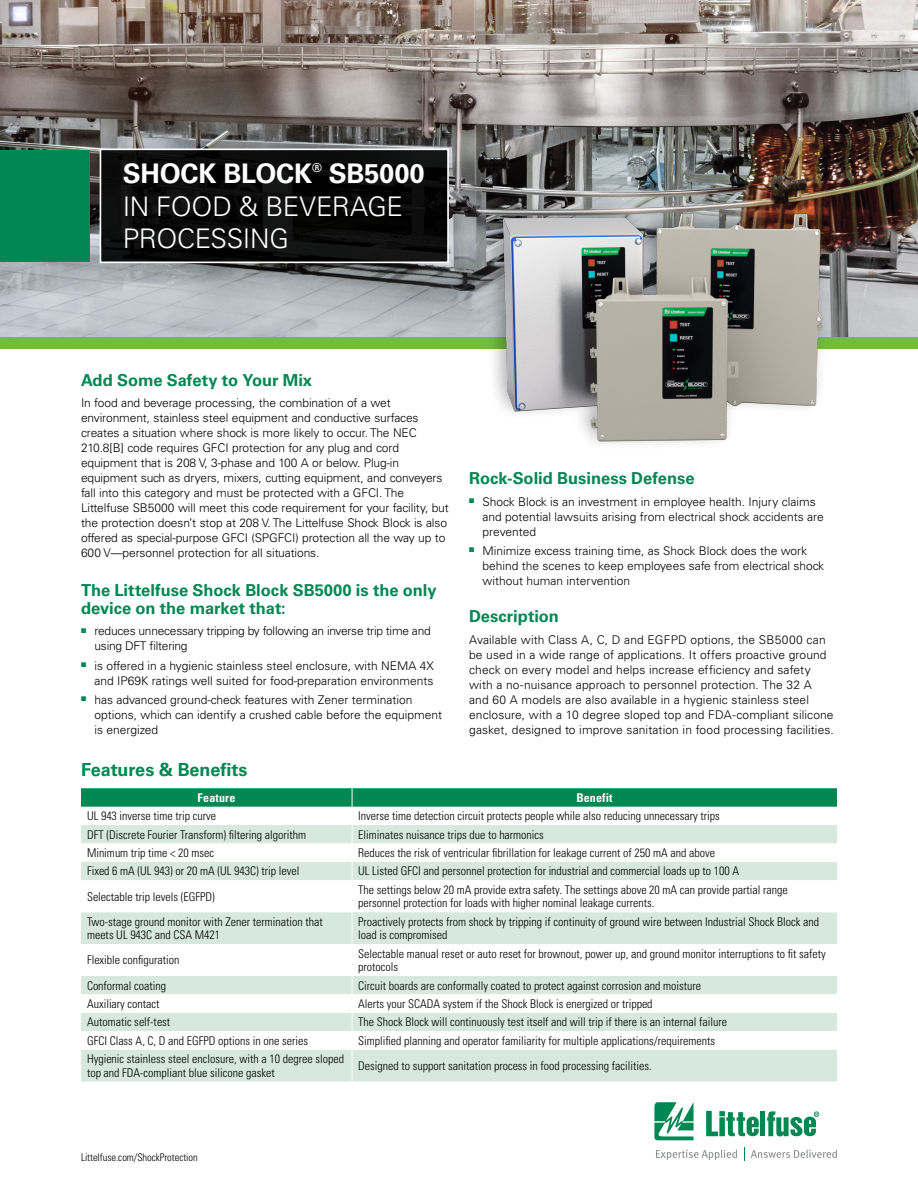
<style>
.page{position:relative;width:918px;height:1188px;background:#fff}
.page>*{position:absolute;margin:0;border:0;box-sizing:border-box;transform-origin:0 0}
.Flyer_Title{font:300 27px/32.4px "Univers LT Std";letter-spacing:-.015em;color:#fff}
.Flyer_Title-2{font:700 27px "Univers LT Std";letter-spacing:-.01em;color:#fff}
.Fact_Subheads{font:700 18px "Univers LT Std";letter-spacing:-.005em;color:#008752}
.Fact_Subheads-2{font:700 16.5px/18px "Univers LT Std";color:#008752}
.Body{font:300 12px/15px "Univers LT Std";color:#000}
.Table_8_body{font:300 condensed 12px/13.5px "Univers LT Std";color:#000}
.Body-2{font:300 12px/15px "Univers LT Std";letter-spacing:-.02em;color:#000}
.Table_8_column_Headings{font:700 condensed 12px "Univers LT Std";letter-spacing:.015em;color:#fff}
.t1{font:300 condensed 10.5px "Univers LT Std";letter-spacing:-.005em;color:#000}
</style>
<div class="page">
<svg style="left:654px;top:1102px;width:40px;height:38px"></svg>
<div style="left:760px;top:1111px;width:5px;height:25px;background:#008752"></div>
<svg style="left:767px;top:1111px;width:52px;height:26px"></svg>
<svg style="left:706px;top:1111px;width:53px;height:25px"></svg>
<svg style="left:656px;top:1150px;width:81px;height:10px"></svg>
<svg style="left:744px;top:1148px;width:1px;height:13px"></svg>
<svg style="left:751px;top:1150px;width:86px;height:8px"></svg>
<img style="left:0;top:0;width:918px;height:337px">
<svg style="left:99px;top:148px;width:351px;height:116px;background:#151515"></svg>
<div style="left:0;top:150px;width:90px;height:112px;background:#008752"></div>
<div style="left:81px;top:1050px;width:756px;height:32px;background:#d7e8df"></div>
<svg style="left:81px;top:912px;width:756px;height:119px;fill:#d7e8df"></svg>
<svg style="left:81px;top:788px;width:756px;height:92px"></svg>
<hr style="left:352px;top:912px;width:1px;height:32px;background:#fff">
<hr style="left:352px;top:944px;width:1px;height:32px;background:#fff">
<svg style="left:352px;top:976px;width:1px;height:55px"></svg>
<hr style="left:352px;top:1050px;width:1px;height:32px;background:#fff">
<div style="left:0;top:337px;width:918px;height:12px;background:#73bb44"></div>
<div style="left:483px;top:194px;width:349px;height:257px;background:#000;opacity:.3"></div>
<img style="left:469px;top:198px;width:354px;height:244px">
<p class="Flyer_Title-2" style="left:123px;top:158px;width:303px">SHOCK BLOCK<sup>®</sup> SB5000</p>
<p class="Flyer_Title" style="left:123px;top:190px;width:282px">IN FOOD &amp; BEVERAGE<br>PROCESSING</p>
<p class="Fact_Subheads-2" style="left:81px;top:371px;width:233px">Add Some Safety to Your Mix</p>
<p class="Body" style="left:81px;top:396px;width:369px">In food and beverage processing, the combination of a wet environment, stainless steel equipment and conductive surfaces creates a situation where shock is more likely to occur. The NEC 210.8[B] code requires GFCI protection for any plug and cord equipment that is 208 V, 3-phase and 100 A or below. Plug-in equipment such as dryers, mixers, cutting equipment, and conveyers fall into this category and must be protected with a GFCI. The Littelfuse SB5000 will meet this code requirement for your facility, but the protection doesn’t stop at 208 V. The Littelfuse Shock Block is also offered as special-purpose GFCI (SPGFCI) protection all the way up to 600 V—personnel protection for all situations.</p>
<p class="Fact_Subheads-2" style="left:81px;top:581px;width:357px">The Littelfuse Shock Block SB5000 is the only device on the market that:</p>
<p class="Body-2" style="left:94px;top:624px;width:338px;text-indent:-14px"><sup>■</sup> reduces unnecessary tripping by following an inverse trip time and using DFT filtering</p>
<p class="Body" style="left:81px;top:658px;width:354px;text-align:right"><sup>■</sup> is offered in a hygienic stainless steel enclosure, with NEMA 4X and IP69K ratings well suited for food-preparation environments</p>
<p class="Body" style="left:94px;top:692px;width:349px;text-indent:-14px"><sup>■</sup> has advanced ground-check features with Zener termination options, which can identify a crushed cable before the equipment is energized</p>
<p class="Fact_Subheads-2" style="left:469px;top:469px;width:227px">Rock-Solid Business Defense</p>
<p class="Body" style="left:483px;top:494px;width:343px;text-indent:-14px"><sup>■</sup> Shock Block is an investment in employee health. Injury claims and potential lawsuits arising from electrical shock accidents are prevented</p>
<p class="Body" style="left:483px;top:543px;width:343px;text-indent:-14px"><sup>■</sup> Minimize excess training time, as Shock Block does the work behind the scenes to keep employees safe from electrical shock without human intervention</p>
<p class="Fact_Subheads-2" style="left:469px;top:608px;width:91px">Description</p>
<p class="Body" style="left:469px;top:632px;width:366px">Available with Class A, C, D and EGFPD options, the SB5000 can be used in a wide range of applications. It offers proactive ground check on every model and helps increase efficiency and safety with a no-nuisance approach to personnel protection. The 32 A and 60 A models are also available in a hygienic stainless steel enclosure, with a 10 degree sloped top and FDA-compliant silicone gasket, designed to improve sanitation in food processing facilities.</p>
<p class="Fact_Subheads" style="left:81px;top:759px;width:168px">Features &amp; Benefits</p>
<p class="Table_8_column_Headings" style="left:198px;top:790px;width:39px">Feature</p>
<p class="Table_8_column_Headings" style="left:576px;top:790px;width:38px">Benefit</p>
<p class="Table_8_body" style="left:87px;top:809px;width:131px">UL 943 inverse time trip curve</p>
<p class="Table_8_body" style="left:358px;top:809px;width:363px">Inverse time detection circuit protects people while also reducing unnecessary trips</p>
<p class="Table_8_body" style="left:87px;top:828px;width:221px">DFT (Discrete Fourier Transform) filtering algorithm</p>
<p class="Table_8_body" style="left:358px;top:828px;width:187px">Eliminates nuisance trips due to harmonics</p>
<p class="Table_8_body" style="left:87px;top:846px;width:129px">Minimum trip time &lt; 20 msec</p>
<p class="Table_8_body" style="left:358px;top:846px;width:359px">Reduces the risk of ventricular fibrillation for leakage current of 250 mA and above</p>
<p class="Table_8_body" style="left:87px;top:864px;width:214px">Fixed 6 mA (UL 943) or 20 mA (UL 943C) trip level</p>
<p class="Table_8_body" style="left:358px;top:864px;width:383px">UL Listed GFCI and personnel protection for industrial and commercial loads up to 100 A</p>
<p class="Table_8_body" style="left:87px;top:890px;width:129px">Selectable trip levels (EGFPD)</p>
<p class="Table_8_body" style="left:358px;top:883px;width:431px">The settings below 20 mA provide extra safety. The settings above 20 mA can provide partial range personnel protection for loads with higher nominal leakage currents.</p>
<p class="Table_8_body" style="left:87px;top:915px;width:237px">Two-stage ground monitor with Zener termination that meets UL 943C and CSA M421</p>
<p class="Table_8_body" style="left:358px;top:915px;width:463px">Proactively protects from shock by tripping if continuity of ground wire between Industrial Shock Block and load is compromised</p>
<p class="Table_8_body" style="left:87px;top:953px;width:94px">Flexible configuration</p>
<p class="Table_8_body" style="left:358px;top:947px;width:469px">Selectable manual reset or auto reset for brownout, power up, and ground monitor interruptions to fit safety protocols</p>
<p class="Table_8_body" style="left:87px;top:979px;width:81px">Conformal coating</p>
<p class="Table_8_body" style="left:358px;top:979px;width:345px">Circuit boards are conformally coated to protect against corrosion and moisture</p>
<p class="Table_8_body" style="left:87px;top:997px;width:74px">Auxiliary contact</p>
<p class="Table_8_body" style="left:358px;top:997px;width:296px">Alerts your SCADA system if the Shock Block is energized or tripped</p>
<p class="Table_8_body" style="left:87px;top:1015px;width:85px">Automatic self-test</p>
<p class="Table_8_body" style="left:358px;top:1015px;width:371px">The Shock Block will continuously test itself and will trip if there is an internal failure</p>
<p class="Table_8_body" style="left:87px;top:1034px;width:223px">GFCI Class A, C, D and EGFPD options in one series</p>
<p class="Table_8_body" style="left:358px;top:1034px;width:359px">Simplified planning and operator familiarity for multiple applications/requirements</p>
<p class="Table_8_body" style="left:87px;top:1052px;width:259px">Hygienic stainless steel enclosure, with a 10 degree sloped top and FDA-compliant blue silicone gasket</p>
<p class="Table_8_body" style="left:358px;top:1059px;width:295px">Designed to support sanitation process in food processing facilities.</p>
<p class="t1" style="left:81px;top:1151px;width:118px">Littelfuse.com/ShockProtection</p>
</div>
